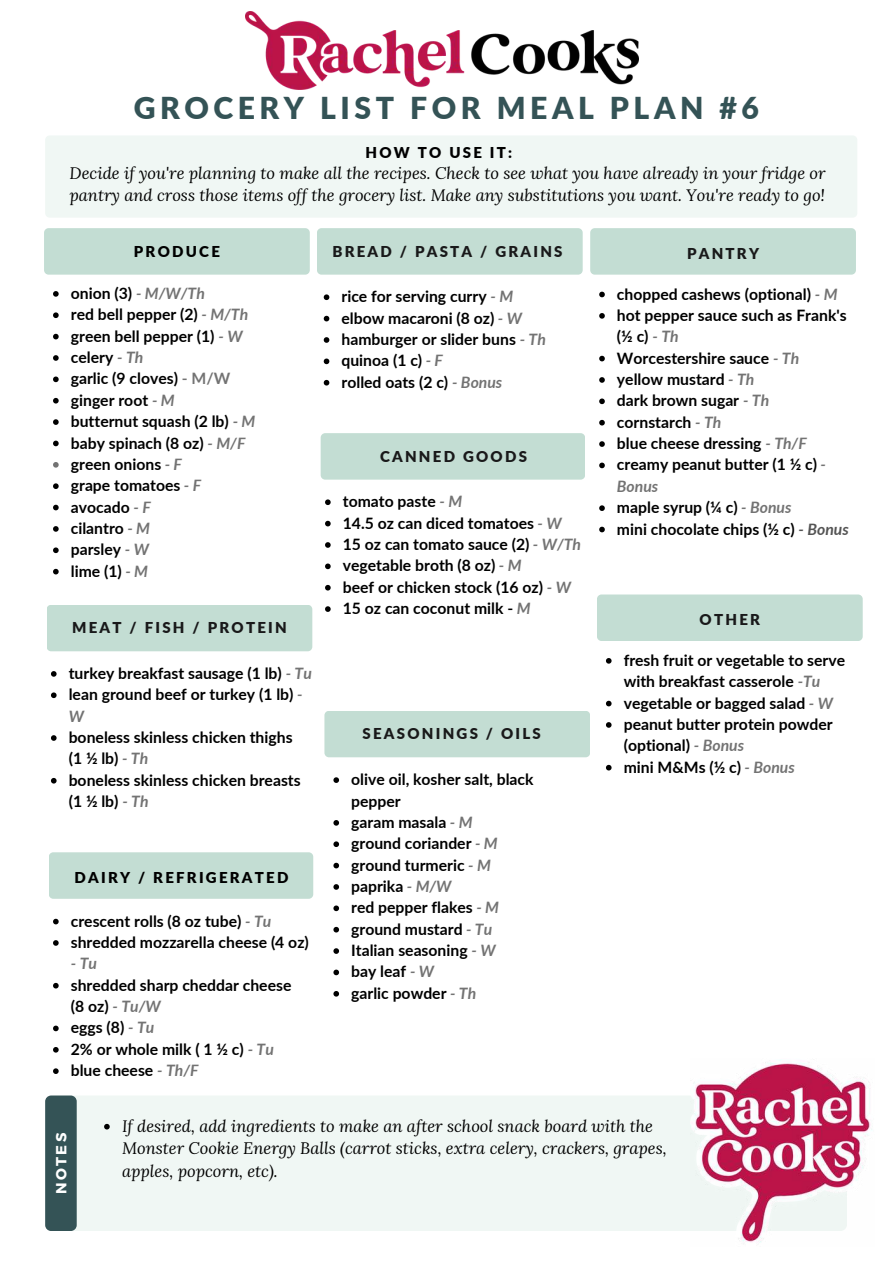
<style>
.page{position:relative;width:893px;height:1264px;background:#fff}
.page>*{position:absolute;margin:0;border:0;box-sizing:border-box;transform-origin:0 0}
.t1{font:900 30.15px "Lato";letter-spacing:.15em;color:#345356}
.t2{font:italic 16.5px/22.5px "Lora";color:#000}
.t3{font:700 15.75px/21.3px "Lato";color:#000}
.t4{font:italic 700 15.75px "Lato";color:#737373}
.t5{font:900 15px "Lato";letter-spacing:.15em;color:#19191a}
.t6{font:900 15px "Lato";letter-spacing:.15em;color:#000}
.t7{font:700 14.7px "Montserrat";letter-spacing:.15em;color:#fff}
.s1{font-style:italic;color:#737373}
.s2{color:#737373}
.s3{font-style:italic;color:#545454}
</style>
<div class="page">
<div style="left:44px;top:228px;width:266px;height:47px;background:#c3ddd3"></div>
<div style="left:49px;top:852px;width:264px;height:46px;background:#c3ddd3"></div>
<div style="left:324px;top:711px;width:266px;height:46px;background:#c3ddd3"></div>
<div style="left:47px;top:605px;width:265px;height:46px;background:#c3ddd3"></div>
<div style="left:317px;top:228px;width:265px;height:47px;background:#c3ddd3"></div>
<div style="left:590px;top:228px;width:265px;height:47px;background:#c3ddd3"></div>
<svg style="left:53px;top:918px;width:6px;height:6px"></svg>
<svg style="left:53px;top:940px;width:6px;height:5px"></svg>
<svg style="left:53px;top:982px;width:6px;height:6px"></svg>
<svg style="left:53px;top:1025px;width:6px;height:6px"></svg>
<svg style="left:53px;top:1047px;width:6px;height:5px"></svg>
<svg style="left:53px;top:1068px;width:6px;height:5px"></svg>
<svg style="left:51px;top:671px;width:6px;height:5px"></svg>
<svg style="left:51px;top:692px;width:6px;height:6px"></svg>
<svg style="left:51px;top:735px;width:6px;height:5px"></svg>
<svg style="left:51px;top:778px;width:6px;height:5px"></svg>
<svg style="left:333px;top:777px;width:6px;height:6px"></svg>
<svg style="left:333px;top:820px;width:6px;height:5px"></svg>
<svg style="left:333px;top:841px;width:6px;height:6px"></svg>
<svg style="left:333px;top:862px;width:6px;height:6px"></svg>
<svg style="left:333px;top:884px;width:6px;height:5px"></svg>
<svg style="left:333px;top:905px;width:6px;height:6px"></svg>
<svg style="left:333px;top:926px;width:6px;height:6px"></svg>
<svg style="left:333px;top:948px;width:6px;height:5px"></svg>
<svg style="left:333px;top:969px;width:6px;height:6px"></svg>
<svg style="left:333px;top:991px;width:6px;height:5px"></svg>
<svg style="left:324px;top:294px;width:5px;height:6px"></svg>
<svg style="left:324px;top:316px;width:5px;height:5px"></svg>
<svg style="left:324px;top:337px;width:5px;height:6px"></svg>
<svg style="left:324px;top:358px;width:5px;height:6px"></svg>
<svg style="left:324px;top:380px;width:5px;height:5px"></svg>
<svg style="left:599px;top:292px;width:5px;height:5px"></svg>
<svg style="left:599px;top:313px;width:5px;height:6px"></svg>
<svg style="left:599px;top:356px;width:5px;height:5px"></svg>
<svg style="left:599px;top:377px;width:5px;height:6px"></svg>
<svg style="left:599px;top:398px;width:5px;height:6px"></svg>
<svg style="left:599px;top:420px;width:5px;height:5px"></svg>
<svg style="left:599px;top:441px;width:5px;height:6px"></svg>
<svg style="left:599px;top:462px;width:5px;height:6px"></svg>
<svg style="left:599px;top:505px;width:5px;height:6px"></svg>
<svg style="left:599px;top:526px;width:5px;height:6px"></svg>
<div style="left:46px;top:1095px;width:801px;height:135px;background:#f0f7f4;border-radius:7px"></div>
<div style="left:45px;top:1095px;width:32px;height:135px;background:#345356;border-radius:6px"></div>
<svg style="left:104px;top:1123px;width:6px;height:6px"></svg>
<img style="left:245px;top:12px;width:393px;height:77px">
<div style="left:320px;top:433px;width:265px;height:46px;background:#c3ddd3"></div>
<svg style="left:325px;top:499px;width:5px;height:6px"></svg>
<svg style="left:325px;top:521px;width:5px;height:5px"></svg>
<svg style="left:325px;top:542px;width:5px;height:6px"></svg>
<svg style="left:325px;top:563px;width:5px;height:6px"></svg>
<svg style="left:325px;top:585px;width:5px;height:5px"></svg>
<svg style="left:325px;top:606px;width:5px;height:6px"></svg>
<img style="left:690px;top:1060px;width:182px;height:183px">
<div style="left:597px;top:594px;width:265px;height:47px;background:#c3ddd3"></div>
<svg style="left:606px;top:658px;width:5px;height:5px"></svg>
<svg style="left:606px;top:700px;width:5px;height:6px"></svg>
<svg style="left:606px;top:722px;width:5px;height:5px"></svg>
<svg style="left:606px;top:764px;width:5px;height:6px"></svg>
<div style="left:45px;top:136px;width:812px;height:81px;background:#f0f7f4"></div>
<svg style="left:53px;top:291px;width:6px;height:6px"></svg>
<svg style="left:53px;top:312px;width:6px;height:6px"></svg>
<svg style="left:53px;top:334px;width:6px;height:5px"></svg>
<svg style="left:53px;top:355px;width:6px;height:6px"></svg>
<svg style="left:53px;top:376px;width:6px;height:6px"></svg>
<svg style="left:53px;top:398px;width:6px;height:5px"></svg>
<svg style="left:53px;top:419px;width:6px;height:6px"></svg>
<svg style="left:53px;top:440px;width:6px;height:6px"></svg>
<svg style="left:53px;top:462px;width:6px;height:5px"></svg>
<svg style="left:53px;top:483px;width:6px;height:6px"></svg>
<svg style="left:53px;top:504px;width:6px;height:6px"></svg>
<svg style="left:53px;top:526px;width:6px;height:5px"></svg>
<svg style="left:53px;top:547px;width:6px;height:6px"></svg>
<svg style="left:53px;top:569px;width:6px;height:5px"></svg>
<h1 class="t1" style="left:134px;top:85px;width:626px">GROCERY LIST FOR MEAL PLAN #6</h1>
<p class="t6" style="left:365px;top:141px;width:148px">HOW TO USE IT:</p>
<p class="t2" style="left:69px;top:161px;width:757px">Decide if you're planning to make all the recipes. Check to see what you have already in your fridge or pantry and cross those items off the grocery list. Make any substitutions you want. You're ready to go!</p>
<p class="t6" style="left:134px;top:240px;width:88px">PRODUCE</p>
<p class="t3" style="left:71px;top:282px;width:186px">onion (3) <span class="s1">- M/W/Th<br></span>red bell pepper (2) <span class="s1">- M/Th </span>green bell pepper (1) <span class="s1">- W </span>celery <span class="s1">- Th<br></span>garlic (9 cloves) <span class="s2">- M/W </span>ginger root <span class="s1">- M<br></span>butternut squash (2 lb) <span class="s1">- M </span>baby spinach (8 oz) <span class="s1">- M/F </span>green onions <span class="s1">- F<br></span>grape tomatoes <span class="s1">- F </span>avocado <span class="s1">- F<br></span>cilantro <span class="s1">- M<br></span>parsley <span class="s1">- W<br></span>lime (1) <span class="s1">- M</span></p>
<p class="t5" style="left:72px;top:616px;width:216px">MEAT / FISH / PROTEIN</p>
<p class="t3" style="left:69px;top:662px;width:245px">turkey breakfast sausage (1 lb) <span class="s1">- Tu </span>lean ground beef or turkey (1 lb) <span class="s1">-<br>W</span></p>
<p class="t3" style="left:69px;top:726px;width:233px">boneless skinless chicken thighs (1 ½ lb) <span class="s1">- Th<br></span>boneless skinless chicken breasts (1 ½ lb) <span class="s1">- Th</span></p>
<p class="t6" style="left:74px;top:866px;width:215px">DAIRY / REFRIGERATED</p>
<p class="t3" style="left:71px;top:909px;width:239px">crescent rolls (8 oz tube) <span class="s1">- Tu </span>shredded mozzarella cheese (4 oz)</p>
<p class="t4" style="left:71px;top:952px;width:28px">- Tu</p>
<p class="t3" style="left:71px;top:973px;width:222px">shredded sharp cheddar cheese (8 oz) <span class="s1">- Tu/W<br></span>eggs (8) <span class="s1">- Tu<br></span>2% or whole milk ( 1 ½ c) <span class="s1">- Tu </span>blue cheese <span class="s1">- Th/F</span></p>
<p class="t5" style="left:332px;top:240px;width:232px">BREAD / PASTA / GRAINS</p>
<p class="t5" style="left:687px;top:242px;width:74px">PANTRY</p>
<p class="t3" style="left:341px;top:285px;width:206px">rice for serving curry <span class="s1">- M </span>elbow macaroni (8 oz) <span class="s1">- W </span>hamburger or slider buns <span class="s1">- Th </span>quinoa (1 c) <span class="s1">- F<br></span>rolled oats (2 c) <span class="s1">- Bonus</span></p>
<p class="t3" style="left:617px;top:282px;width:233px">chopped cashews (optional) <span class="s1">- M </span>hot pepper sauce such as Frank's (½ c) <span class="s1">- Th<br></span>Worcestershire sauce <span class="s1">- Th </span>yellow mustard <span class="s1">- Th<br></span>dark brown sugar <span class="s1">- Th<br></span>cornstarch <span class="s1">- Th<br></span>blue cheese dressing <span class="s1">- Th/F </span>creamy peanut butter (1 ½ c) <span class="s1">-<br>Bonus<br></span>maple syrup (¼ c) <span class="s1">- Bonus<br></span>mini chocolate chips (½ c) <span class="s3">- Bonus</span></p>
<p class="t5" style="left:380px;top:445px;width:148px">CANNED GOODS</p>
<p class="t3" style="left:343px;top:490px;width:240px">tomato paste <span class="s1">- M<br></span>14.5 oz can diced tomatoes <span class="s1">- W<br></span>15 oz can tomato sauce (2) <span class="s1">- W/Th </span>vegetable broth (8 oz) <span class="s1">- M<br></span>beef or chicken stock (16 oz) <span class="s1">- W<br></span>15 oz can coconut milk - <span class="s1">M</span></p>
<p class="t5" style="left:699px;top:608px;width:62px">OTHER</p>
<p class="t3" style="left:623px;top:649px;width:223px">fresh fruit or vegetable to serve with breakfast casserole <span class="s1">-Tu </span>vegetable or bagged salad <span class="s1">- W </span>peanut butter protein powder (optional) <span class="s1">- Bonus<br></span>mini M&amp;Ms (½ c) <span class="s1">- Bonus</span></p>
<p class="t5" style="left:362px;top:722px;width:180px">SEASONINGS / OILS</p>
<p class="t3" style="left:351px;top:768px;width:184px">olive oil, kosher salt, black pepper<br>garam masala <span class="s1">- M<br></span>ground coriander <span class="s1">- M </span>ground turmeric <span class="s1">- M </span>paprika <span class="s1">- M/W<br></span>red pepper flakes <span class="s1">- M </span>ground mustard <span class="s1">- Tu<br></span>Italian seasoning <span class="s1">- W<br></span>bay leaf <span class="s1">- W<br></span>garlic powder <span class="s1">- Th</span></p>
<p class="t7" style="left:52px;top:1193px;width:62px;rotate:-90deg">NOTES</p>
<p class="t2" style="left:122px;top:1114px;width:546px">If desired, add ingredients to make an after school snack board with the<br>Monster Cookie Energy Balls (carrot sticks, extra celery, crackers, grapes, apples, popcorn, etc).</p>
</div>
